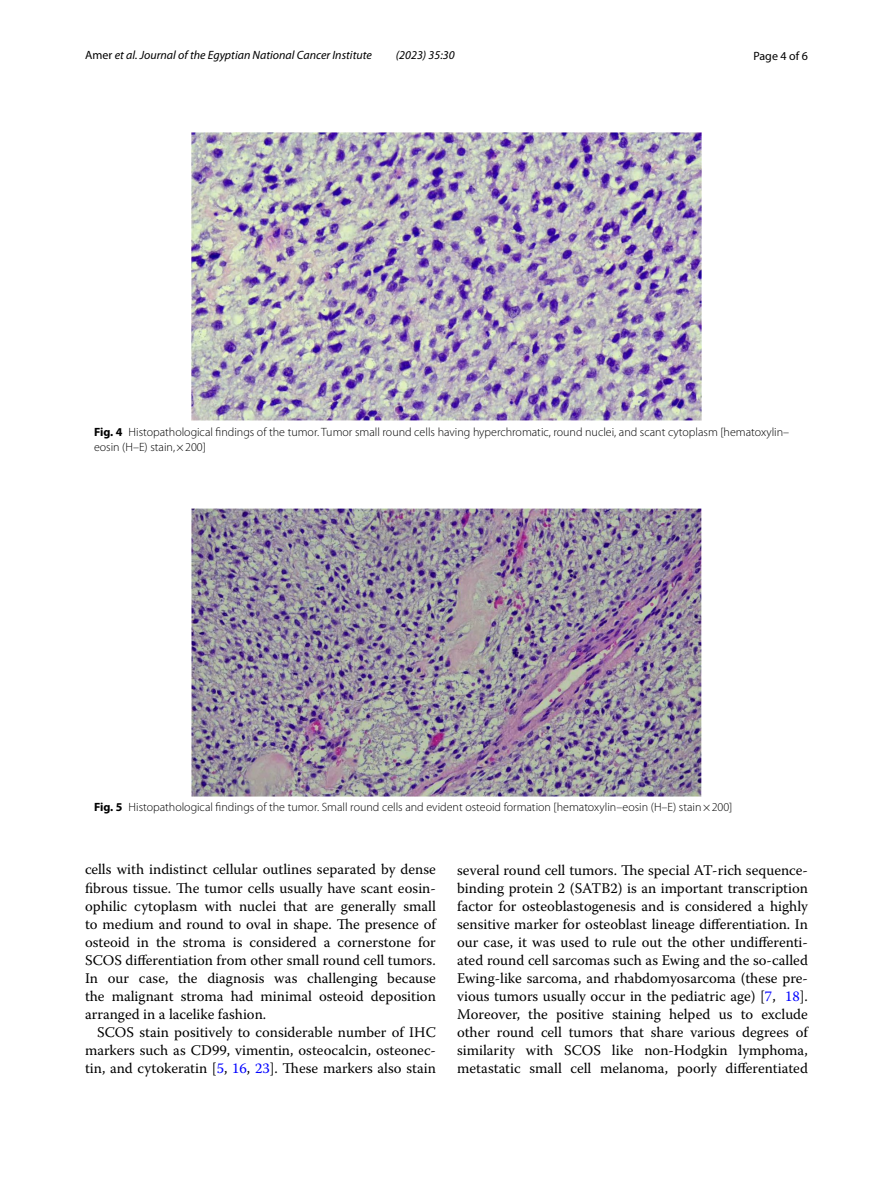
<style>
.page{position:relative;width:893px;height:1187px;background:#fff}
.page>*{position:absolute;margin:0;border:0;box-sizing:border-box;transform-origin:0 0}
.t1{font:14.7px/18px "Warnock Pro";color:#000;text-align:justify}
.t2{font:300 12px/15px "Myriad Pro";color:#000}
.t3{font:italic 12px "Myriad Pro";color:#000}
.t4{font:12px "Myriad Pro";color:#000}
.s1{font-style:normal}
.s2{font-weight:700}
.s3{color:#00f}
</style>
<div class="page">
<img style="left:191px;top:133px;width:511px;height:287px">
<img style="left:191px;top:508px;width:511px;height:288px">
<p class="t3" style="left:85px;top:48px;width:288px"><span class="s1">Amer</span> et al. Journal of the Egyptian National Cancer Institute</p>
<p class="t3" style="left:396px;top:48px;width:60px">(2023) 35:30</p>
<p class="t4" style="left:753px;top:48px;width:56px">Page 4 of 6</p>
<p class="t2" style="left:94px;top:424px;width:697px"><span class="s2">Fig. 4</span> Histopathological findings of the tumor. Tumor small round cells having hyperchromatic, round nuclei, and scant cytoplasm [hematoxylin– eosin (H–E) stain,×200]</p>
<p class="t2" style="left:94px;top:799px;width:640px"><span class="s2">Fig. 5</span> Histopathological findings of the tumor. Small round cells and evident osteoid formation [hematoxylin–eosin (H–E) stain×200]</p>
<p class="t1" style="left:85px;top:860px;width:352px">cells with indistinct cellular outlines separated by dense fibrous tissue. The tumor cells usually have scant eosin&shy;ophilic cytoplasm with nuclei that are generally small to medium and round to oval in shape. The presence of osteoid in the stroma is considered a cornerstone for SCOS differentiation from other small round cell tumors.<br>In our case, the diagnosis was challenging because the malignant stroma had minimal osteoid deposition arranged in a lacelike fashion.</p>
<p class="t1" style="left:85px;top:1022px;width:352px;text-indent:12px">SCOS stain positively to considerable number of IHC markers such as CD99, vimentin, osteocalcin, osteonec&shy;tin, and cytokeratin [<span class="s3">5</span>, <span class="s3">16</span>, <span class="s3">23</span>]. These markers also stain</p>
<p class="t1" style="left:457px;top:860px;width:352px">several round cell tumors. The special AT-rich sequence&shy;binding protein 2 (SATB2) is an important transcription factor for osteoblastogenesis and is considered a highly sensitive marker for osteoblast lineage differentiation. In our case, it was used to rule out the other undifferenti&shy;ated round cell sarcomas such as Ewing and the so-called Ewing-like sarcoma, and rhabdomyosarcoma (these pre&shy;vious tumors usually occur in the pediatric age) [<span class="s3">7</span>, <span class="s3">18</span>].<br>Moreover, the positive staining helped us to exclude other round cell tumors that share various degrees of similarity with SCOS like non-Hodgkin lymphoma, metastatic small cell melanoma, poorly differentiated</p>
</div>
